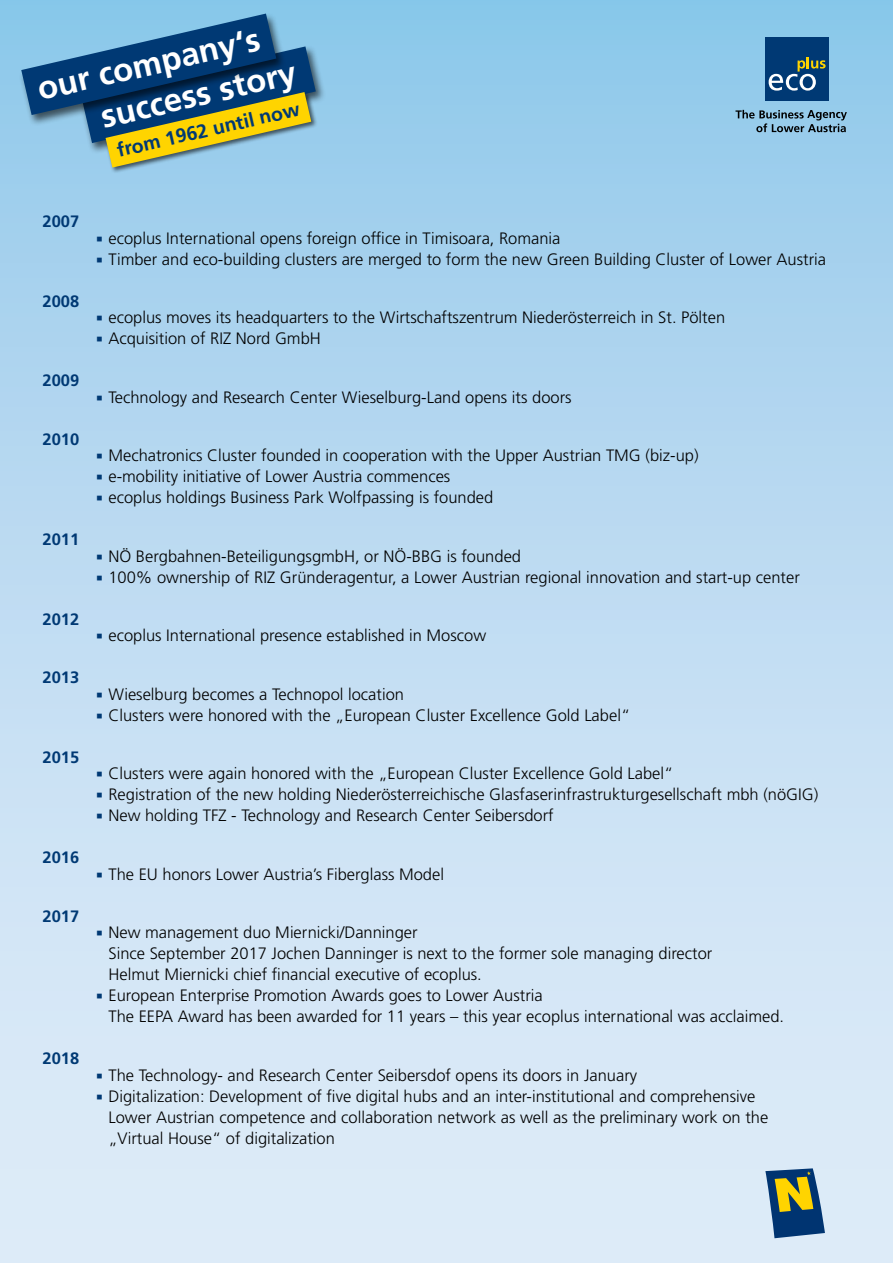
<style>
.page{position:relative;width:893px;height:1263px;background:#fff}
.page>*{position:absolute;margin:0;border:0;box-sizing:border-box;transform-origin:0 0}
.t1{font:700 33px "Frutiger LT Std";color:#fff}
.t2{font:700 19.5px "Frutiger LT Std";color:#003974}
.P-Aufzählung_Quadrat{font:300 16.5px/21px "Frutiger LT Std";color:#000}
.H3-Text_Hervorhebung{font:700 16.5px "Frutiger LT Std";color:#003974}
.s1{font-family:"Arial";font-weight:400;font-size:21px;color:#003974}
</style>
<div class="page">
<div style="left:0;top:0;width:893px;height:1263px;background:linear-gradient(to bottom,#93c9eb,#e7eff9)"></div>
<svg style="left:765px;top:1168px;width:60px;height:70px;background:#667e76"></svg>
<div style="left:765px;top:37px;width:63px;height:63px;background:#003974"></div>
<svg style="left:769px;top:57px;width:57px;height:34px"></svg>
<svg style="left:735px;top:110px;width:112px;height:22px;background:#7199b1"></svg>
<div style="left:79px;top:45px;width:247px;height:110px;background:#000;opacity:.6"></div>
<div style="left:19px;top:12px;width:267px;height:115px;background:#000;opacity:.6"></div>
<div style="left:105px;top:91px;width:213px;height:83px;background:#000;opacity:.6"></div>
<svg style="left:21px;top:14px;width:295px;height:154px;background:#5b848e"></svg>
<h1 class="t1" style="left:34px;top:70px;width:229px;rotate:-13deg">our company‘s</h1>
<p class="t2" style="left:115px;top:139px;width:189px;rotate:-13deg">from 1962 until now</p>
<h1 class="t1" style="left:97px;top:98px;width:201px;rotate:-13deg">success story</h1>
<h3 class="H3-Text_Hervorhebung" style="left:43px;top:212px;width:38px">2007</h3>
<h3 class="H3-Text_Hervorhebung" style="left:43px;top:291px;width:38px">2008</h3>
<h3 class="H3-Text_Hervorhebung" style="left:43px;top:371px;width:38px">2009</h3>
<h3 class="H3-Text_Hervorhebung" style="left:43px;top:429px;width:38px">2010</h3>
<h3 class="H3-Text_Hervorhebung" style="left:43px;top:530px;width:38px">2011</h3>
<h3 class="H3-Text_Hervorhebung" style="left:43px;top:609px;width:38px">2012</h3>
<h3 class="H3-Text_Hervorhebung" style="left:43px;top:668px;width:38px">2013</h3>
<h3 class="H3-Text_Hervorhebung" style="left:43px;top:747px;width:38px">2015</h3>
<h3 class="H3-Text_Hervorhebung" style="left:43px;top:848px;width:38px">2016</h3>
<h3 class="H3-Text_Hervorhebung" style="left:43px;top:906px;width:38px">2017</h3>
<h3 class="H3-Text_Hervorhebung" style="left:43px;top:1049px;width:38px">2018</h3>
<p class="P-Aufzählung_Quadrat" style="left:96px;top:228px;width:466px"><span class="s1">▪</span> ecoplus International opens foreign office in Timisoara, Romania</p>
<p class="P-Aufzählung_Quadrat" style="left:96px;top:249px;width:732px"><span class="s1">▪</span> Timber and eco-building clusters are merged to form the new Green Building Cluster of Lower Austria</p>
<p class="P-Aufzählung_Quadrat" style="left:96px;top:307px;width:631px"><span class="s1">▪</span> ecoplus moves its headquarters to the Wirtschaftszentrum Niederösterreich in St. Pölten</p>
<p class="P-Aufzählung_Quadrat" style="left:96px;top:328px;width:227px"><span class="s1">▪</span> Acquisition of RIZ Nord GmbH</p>
<p class="P-Aufzählung_Quadrat" style="left:96px;top:387px;width:477px"><span class="s1">▪</span> Technology and Research Center Wieselburg-Land opens its doors</p>
<p class="P-Aufzählung_Quadrat" style="left:96px;top:445px;width:604px"><span class="s1">▪</span> Mechatronics Cluster founded in cooperation with the Upper Austrian TMG (biz-up)</p>
<p class="P-Aufzählung_Quadrat" style="left:96px;top:466px;width:356px"><span class="s1">▪</span> e-mobility initiative of Lower Austria commences</p>
<p class="P-Aufzählung_Quadrat" style="left:96px;top:487px;width:399px"><span class="s1">▪</span> ecoplus holdings Business Park Wolfpassing is founded</p>
<p class="P-Aufzählung_Quadrat" style="left:96px;top:546px;width:427px"><span class="s1">▪</span> NÖ Bergbahnen-BeteiligungsgmbH, or NÖ-BBG is founded</p>
<p class="P-Aufzählung_Quadrat" style="left:96px;top:567px;width:706px"><span class="s1">▪</span> 100% ownership of RIZ Gründeragentur, a Lower Austrian regional innovation and start-up center</p>
<p class="P-Aufzählung_Quadrat" style="left:96px;top:625px;width:392px"><span class="s1">▪</span> ecoplus International presence established in Moscow</p>
<p class="P-Aufzählung_Quadrat" style="left:96px;top:684px;width:310px"><span class="s1">▪</span> Wieselburg becomes a Technopol location</p>
<p class="P-Aufzählung_Quadrat" style="left:96px;top:705px;width:536px"><span class="s1">▪</span> Clusters were honored with the „European Cluster Excellence Gold Label“</p>
<p class="P-Aufzählung_Quadrat" style="left:96px;top:763px;width:579px"><span class="s1">▪</span> Clusters were again honored with the „European Cluster Excellence Gold Label“</p>
<p class="P-Aufzählung_Quadrat" style="left:96px;top:784px;width:724px"><span class="s1">▪</span> Registration of the new holding Niederösterreichische Glasfaserinfrastrukturgesellschaft mbh (nöGIG)</p>
<p class="P-Aufzählung_Quadrat" style="left:96px;top:805px;width:460px"><span class="s1">▪</span> New holding TFZ - Technology and Research Center Seibersdorf</p>
<p class="P-Aufzählung_Quadrat" style="left:96px;top:864px;width:350px"><span class="s1">▪</span> The EU honors Lower Austria’s Fiberglass Model</p>
<p class="P-Aufzählung_Quadrat" style="left:108px;top:922px;width:605px;text-indent:-13px"><span class="s1">▪</span> New management duo Miernicki/Danninger<br>Since September 2017 Jochen Danninger is next to the former sole managing director<br>Helmut Miernicki chief financial executive of ecoplus.</p>
<p class="P-Aufzählung_Quadrat" style="left:108px;top:985px;width:677px;text-indent:-13px"><span class="s1">▪</span> European Enterprise Promotion Awards goes to Lower Austria<br>The EEPA Award has been awarded for 11 years – this year ecoplus international was acclaimed.</p>
<p class="P-Aufzählung_Quadrat" style="left:96px;top:1065px;width:543px"><span class="s1">▪</span> The Technology- and Research Center Seibersdof opens its doors in January</p>
<p class="P-Aufzählung_Quadrat" style="left:108px;top:1086px;width:661px;text-indent:-13px"><span class="s1">▪</span> Digitalization: Development of five digital hubs and an inter-institutional and comprehensive<br>Lower Austrian competence and collaboration network as well as the preliminary work on the „Virtual House“ of digitalization</p>
</div>
